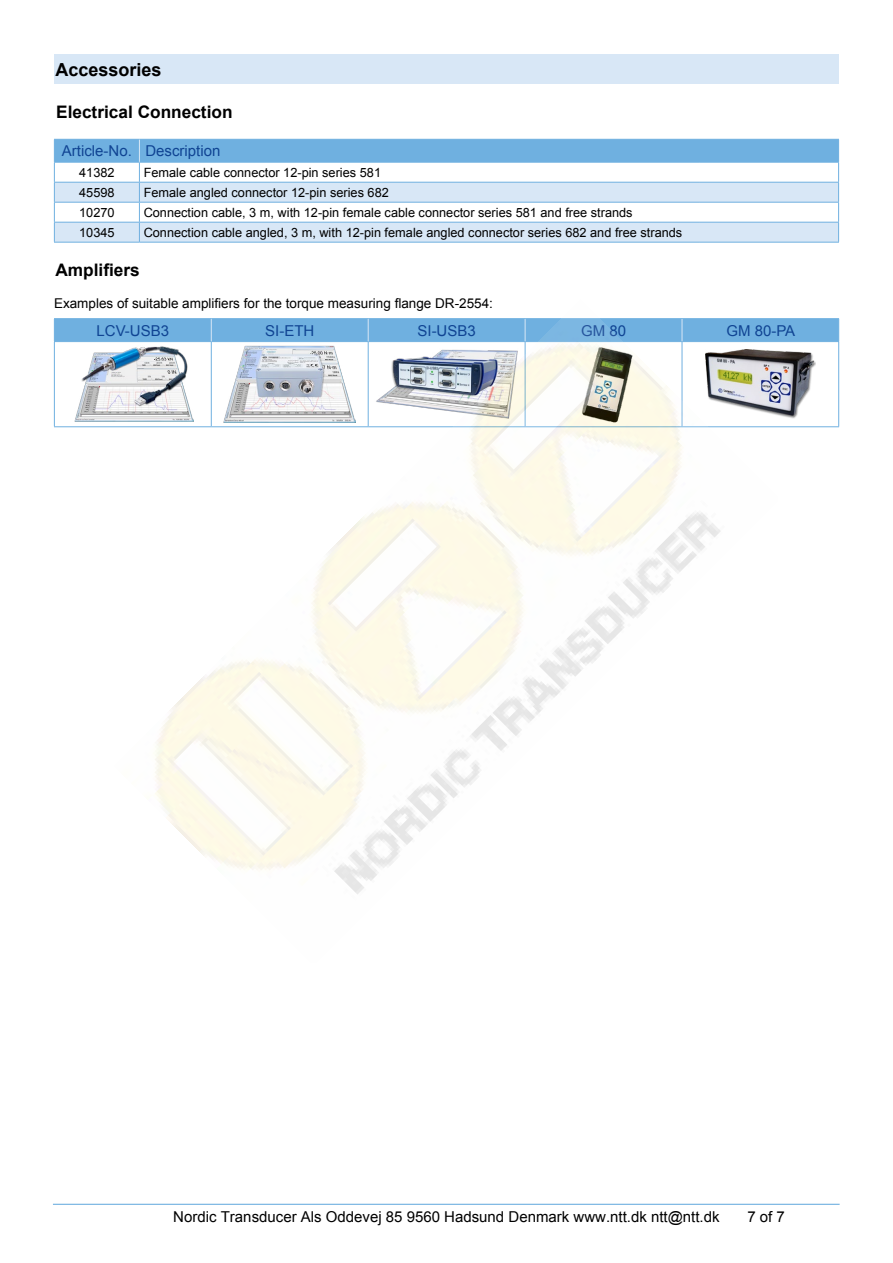
<style>
.page{position:relative;width:893px;height:1263px;background:#fff}
.page>*{position:absolute;margin:0;border:0;box-sizing:border-box;transform-origin:0 0}
.t1{font:700 18px "Arial";color:#000}
.t2{font:700 17.25px "Arial";color:#000}
.t3{font:15px "Arial";color:#000}
.t4{font:15px "Arial";color:#104493}
.t5{font:13.5px "Arial";color:#000}
.t6{font:12.75px "Arial";color:#000}
</style>
<div class="page">
<hr style="left:53px;top:1204px;width:787px;height:1px;background:#6fb0e0">
<hr style="left:54px;top:318px;width:157px;height:1px;background:#6fb0e0">
<hr style="left:682px;top:318px;width:157px;height:1px;background:#6fb0e0">
<hr style="left:54px;top:342px;width:1px;height:84px;background:#6fb0e0">
<hr style="left:838px;top:342px;width:1px;height:84px;background:#6fb0e0">
<hr style="left:54px;top:426px;width:157px;height:1px;background:#6fb0e0">
<hr style="left:682px;top:426px;width:157px;height:1px;background:#6fb0e0">
<div style="left:54px;top:319px;width:785px;height:23px;background:#6fb0e0"></div>
<img style="left:74px;top:352px;width:41px;height:70px">
<img style="left:778px;top:351px;width:38px;height:68px">
<div style="left:54px;top:54px;width:785px;height:30px;background:#d8e7f6"></div>
<hr style="left:54px;top:242px;width:85px;height:1px;background:#6fb0e0">
<hr style="left:139px;top:242px;width:561px;height:1px;background:#6fb0e0">
<hr style="left:700px;top:242px;width:139px;height:1px;background:#6fb0e0">
<svg style="left:54px;top:139px;width:785px;height:103px"></svg>
<img style="left:115px;top:318px;width:663px;height:576px">
<h1 class="t1" style="left:56px;top:57px;width:108px">Accessories</h1>
<h2 class="t2" style="left:56px;top:100px;width:178px">Electrical Connection</h2>
<p class="t4" style="left:62px;top:141px;width:160px">Article-No. Description</p>
<p class="t6" style="left:79px;top:164px;width:37px">41382</p>
<p class="t6" style="left:144px;top:164px;width:239px">Female cable connector 12-pin series 581</p>
<p class="t6" style="left:79px;top:184px;width:37px">45598</p>
<p class="t6" style="left:144px;top:184px;width:247px">Female angled connector 12-pin series 682</p>
<p class="t6" style="left:79px;top:204px;width:37px">10270</p>
<p class="t6" style="left:144px;top:204px;width:490px">Connection cable, 3 m, with 12-pin female cable connector series 581 and free strands</p>
<p class="t6" style="left:79px;top:224px;width:37px">10345</p>
<p class="t6" style="left:144px;top:224px;width:540px">Connection cable angled, 3 m, with 12-pin female angled connector series 682 and free strands</p>
<h2 class="t2" style="left:56px;top:259px;width:86px">Amplifiers</h2>
<p class="t5" style="left:54px;top:294px;width:440px">Examples of suitable amplifiers for the torque measuring flange DR-2554:</p>
<p class="t4" style="left:97px;top:320px;width:74px">LCV-USB3</p>
<p class="t4" style="left:265px;top:320px;width:51px">SI-ETH</p>
<p class="t4" style="left:417px;top:320px;width:60px">SI-USB3</p>
<p class="t4" style="left:581px;top:320px;width:47px">GM 80</p>
<p class="t4" style="left:726px;top:320px;width:70px">GM 80-PA</p>
<p class="t3" style="left:173px;top:1207px;width:548px">Nordic Transducer Als Oddevej 85 9560 Hadsund Denmark www.ntt.dk ntt@ntt.dk</p>
<p class="t3" style="left:747px;top:1207px;width:39px">7 of 7</p>
</div>
